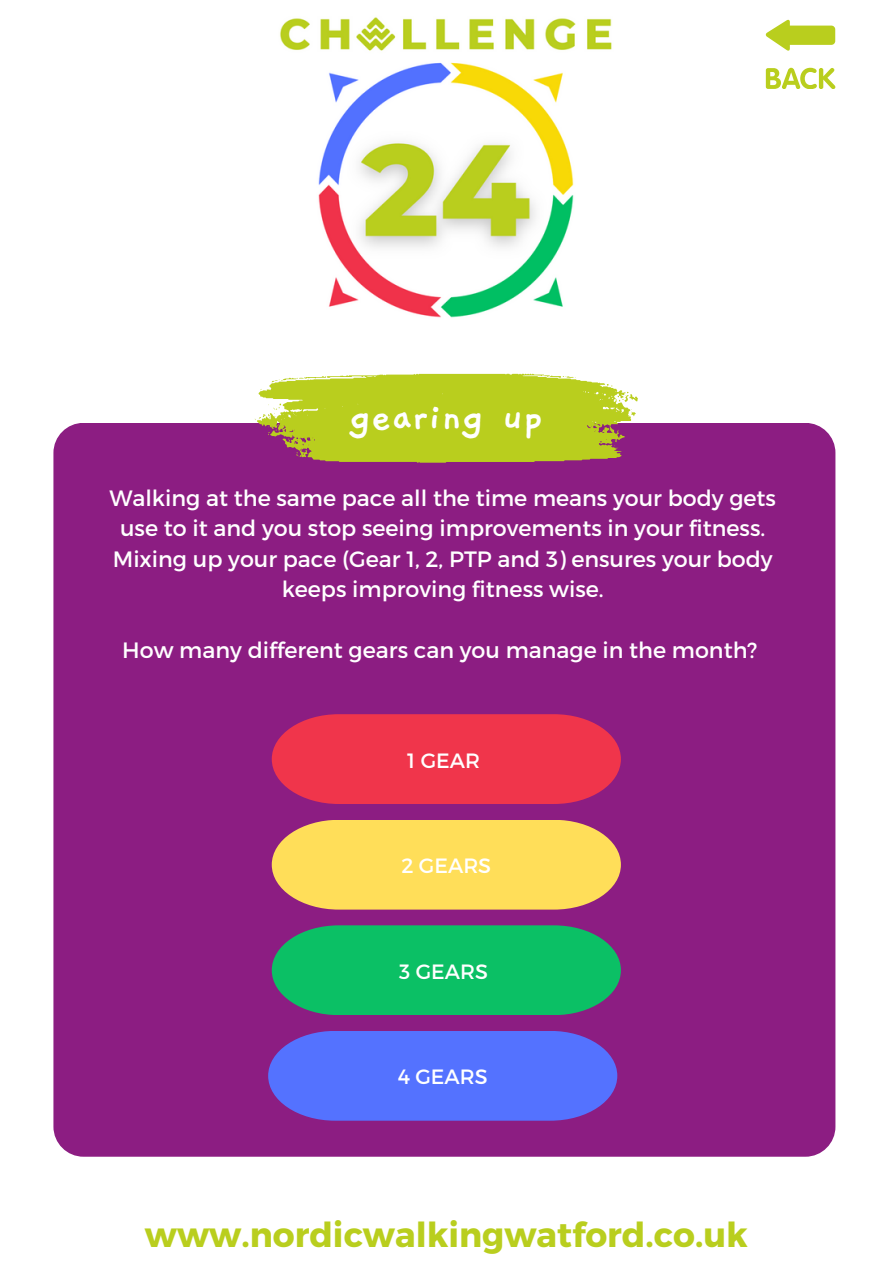
<style>
.page{position:relative;width:893px;height:1264px;background:#fff}
.page>*{position:absolute;margin:0;border:0;box-sizing:border-box;transform-origin:0 0}
.t1{font:700 43.2px "Gaegu";color:#fff}
.t2{font:700 34.35px "Montserrat";color:#b9ce1e}
.t3{font:22.2px/30.3px "Montserrat";color:#fff;text-align:center}
.t4{font:20.7px "Montserrat";color:#fff}
</style>
<div class="page">
<div style="left:53px;top:423px;width:782px;height:733px;background:#8c1d82;border-radius:30px"></div>
<svg style="left:254px;top:373px;width:384px;height:89px;background:#bcc53a"></svg>
<img style="left:280px;top:17px;width:332px;height:301px">
<svg style="left:272px;top:714px;width:349px;height:90px;background:#e7324f"></svg>
<svg style="left:272px;top:820px;width:349px;height:89px;background:#f5ce5c"></svg>
<svg style="left:272px;top:925px;width:349px;height:90px;background:#15b267"></svg>
<svg style="left:268px;top:1031px;width:349px;height:89px;background:#586bf5"></svg>
<svg style="left:765px;top:19px;width:70px;height:70px"></svg>
<p class="t1" style="left:349px;top:396px;width:195px">gearing up</p>
<p class="t3" style="left:109px;top:481px;width:668px">Walking at the same pace all the time means your body gets use to it and you stop seeing improvements in your fitness.<br>Mixing up your pace (Gear 1, 2, PTP and 3) ensures your body keeps improving fitness wise.</p>
<p class="t3" style="left:122px;top:633px;width:636px">How many different gears can you manage in the month?</p>
<p class="t4" style="left:407px;top:746px;width:74px">1 GEAR</p>
<p class="t4" style="left:401px;top:852px;width:91px">2 GEARS</p>
<p class="t4" style="left:399px;top:957px;width:90px">3 GEARS</p>
<p class="t4" style="left:397px;top:1063px;width:91px">4 GEARS</p>
<p class="t2" style="left:145px;top:1212px;width:604px">www.nordicwalkingwatford.co.uk</p>
</div>
